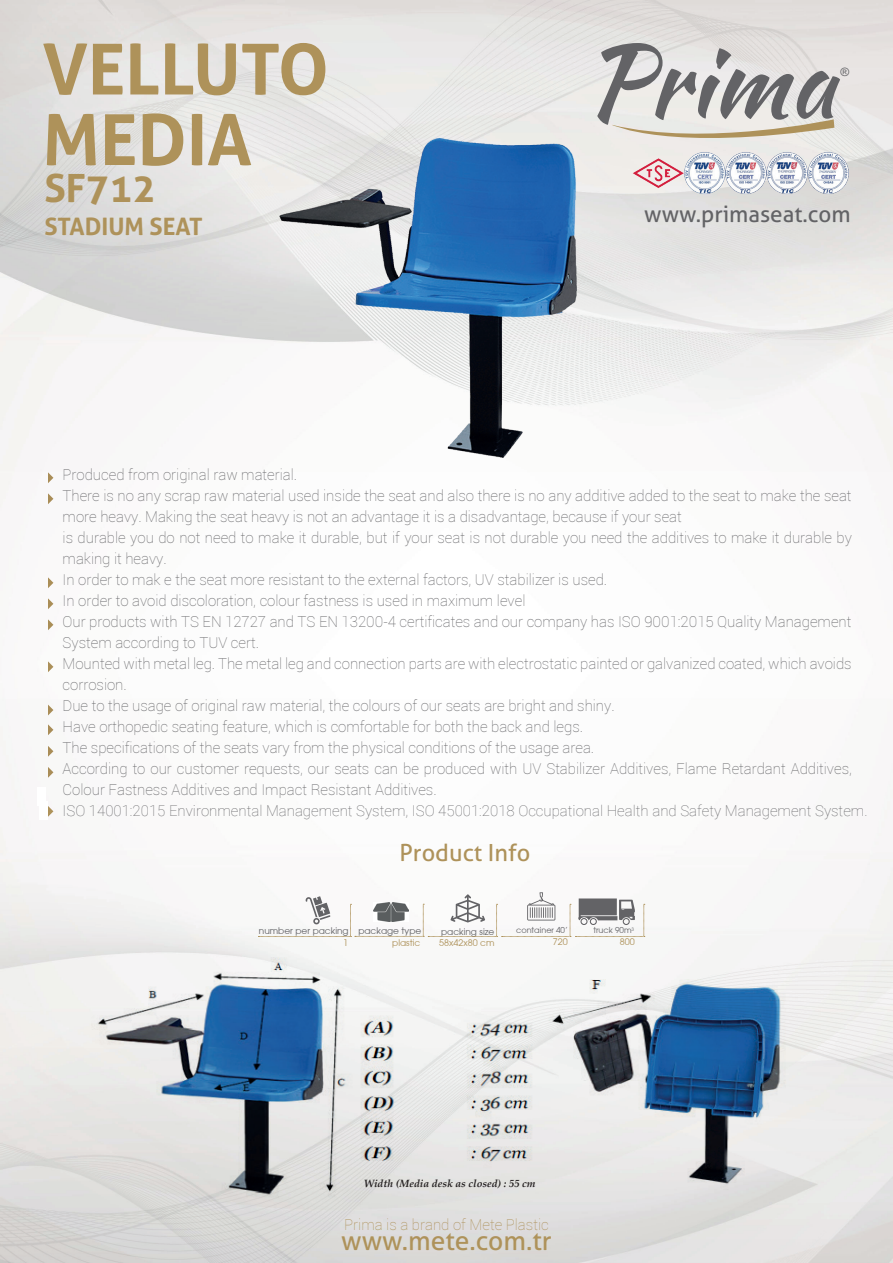
<style>
.page{position:relative;width:893px;height:1263px;background:#fff}
.page>*{position:absolute;margin:0;border:0;box-sizing:border-box;transform-origin:0 0}
.t1{font:100.05px "Kaushan Script";color:#636366}
.t2{font:700 70.5px/70.5px "Aller";color:#ae925a}
.t3{font:700 39px "Aller";color:#ae925a}
.t4{font:26.4px "Aller";color:#ae925a}
.t5{font:700 24px "Aller";color:#ae925a}
.t6{font:23.55px "Aller";color:#ae925a}
.t7{font:22.5px "Aller";color:#636366}
.t8{font:100 15px/21px "Roboto";color:#636366}
.t9{font:100 15px "Roboto";color:#ae925a}
.t10{font:11.55px "Arial";color:#636366;scale:1.04 1}
.t11{font:italic 700 10.5px "Palatino Linotype";color:#231f20}
.t12{font:9px "Avant Garde";color:#636366}
.t13{font:9px "Avant Garde";color:#ae925a}
.t14{font:8.1px "Avant Garde";color:#636366}
</style>
<div class="page">
<img style="left:0;top:0;width:893px;height:1263px">
<svg style="left:612px;top:119px;width:222px;height:34px;background:#e3ddd3"></svg>
<img style="left:632px;top:156px;width:51px;height:33px">
<img style="left:683px;top:151px;width:167px;height:43px">
<img style="left:280px;top:138px;width:296px;height:319px">
<div style="left:37px;top:787px;width:9px;height:19px;background:#fff"></div>
<svg style="left:48px;top:472px;width:5px;height:11px"></svg>
<div style="left:40px;top:467px;width:8px;height:19px;background:#f9f8f9"></div>
<svg style="left:48px;top:493px;width:5px;height:11px"></svg>
<div style="left:40px;top:488px;width:8px;height:19px;background:#f9f8f9"></div>
<svg style="left:48px;top:767px;width:5px;height:11px"></svg>
<div style="left:40px;top:762px;width:8px;height:18px;background:#f8f8f7"></div>
<svg style="left:48px;top:746px;width:5px;height:11px"></svg>
<div style="left:40px;top:740px;width:8px;height:19px;background:#f8f8f7"></div>
<svg style="left:48px;top:577px;width:5px;height:11px"></svg>
<div style="left:40px;top:572px;width:8px;height:19px;background:#fff"></div>
<svg style="left:48px;top:598px;width:5px;height:11px"></svg>
<div style="left:40px;top:593px;width:8px;height:19px;background:#fff"></div>
<svg style="left:48px;top:619px;width:5px;height:11px"></svg>
<div style="left:40px;top:614px;width:8px;height:19px;background:#fff"></div>
<svg style="left:48px;top:661px;width:5px;height:11px"></svg>
<div style="left:40px;top:656px;width:8px;height:19px;background:#fff"></div>
<svg style="left:48px;top:705px;width:5px;height:10px"></svg>
<div style="left:40px;top:699px;width:8px;height:19px;background:#f8f8f7"></div>
<svg style="left:48px;top:724px;width:5px;height:11px"></svg>
<div style="left:40px;top:719px;width:8px;height:19px;background:#f8f8f7"></div>
<img style="left:92px;top:951px;width:712px;height:259px">
<svg style="left:258px;top:892px;width:387px;height:45px"></svg>
<svg style="left:48px;top:806px;width:5px;height:11px"></svg>
<div style="left:40px;top:801px;width:8px;height:18px;background:#fff"></div>
<h2 class="t2" style="left:43px;top:34px;width:288px">VELLUTO<br>MEDIA</h2>
<h1 class="t1" style="left:584px;top:8px;width:253px">Prima</h1>
<h3 class="t3" style="left:44px;top:164px;width:113px">SF712</h3>
<h3 class="t5" style="left:44px;top:212px;width:160px">STADIUM SEAT</h3>
<p class="t10" style="left:840px;top:64px;width:10px">®</p>
<h3 class="t7" style="left:644px;top:200px;width:208px">www.primaseat.com</h3>
<p class="t8" style="left:63px;top:464px;width:806px">Produced from original raw material.<br>There is no any scrap raw material used inside the seat and also there is no any additive added to the seat to make the seat more heavy. Making the seat heavy is not an advantage it is a disadvantage, because if your seat<br>is durable you do not need to make it durable, but if your seat is not durable you need the additives to make it durable by making it heavy.<br>In order to mak e the seat more resistant to the external factors, UV stabilizer is used.<br>In order to avoid discoloration, colour fastness is used in maximum level<br>Our products with TS EN 12727 and TS EN 13200-4 certificates and our company has ISO 9001:2015 Quality Management System according to TUV cert.<br>Mounted with metal leg. The metal leg and connection parts are with electrostatic painted or galvanized coated, which avoids corrosion.<br>Due to the usage of original raw material, the colours of our seats are bright and shiny.<br>Have orthopedic seating feature, which is comfortable for both the back and legs.<br>The specifications of the seats vary from the physical conditions of the usage area.<br>According to our customer requests, our seats can be produced with UV Stabilizer Additives, Flame Retardant Additives, Colour Fastness Additives and Impact Resistant Additives.<br>ISO 14001:2015 Environmental Management System, ISO 45001:2018 Occupational Health and Safety Management System.</p>
<h3 class="t6" style="left:400px;top:839px;width:132px">Product Info</h3>
<p class="t12" style="left:259px;top:925px;width:91px">number per packing</p>
<p class="t13" style="left:343px;top:937px;width:6px">1</p>
<p class="t12" style="left:358px;top:925px;width:65px">package type</p>
<p class="t14" style="left:516px;top:925px;width:53px">container 40’</p>
<p class="t13" style="left:553px;top:936px;width:16px">720</p>
<p class="t14" style="left:593px;top:925px;width:42px">truck 90m<sup>3</sup></p>
<p class="t12" style="left:441px;top:926px;width:55px">packing size</p>
<p class="t13" style="left:439px;top:937px;width:57px">58x42x80 cm</p>
<p class="t13" style="left:392px;top:937px;width:30px">plastic</p>
<p class="t13" style="left:620px;top:936px;width:16px">800</p>
<p class="t11" style="left:364px;top:1175px;width:173px">Width (Media desk as closed) : 55 cm</p>
<p class="t9" style="left:344px;top:1214px;width:206px">Prima is a brand of Mete Plastic</p>
<h3 class="t4" style="left:341px;top:1225px;width:212px">www.mete.com.tr</h3>
</div>
